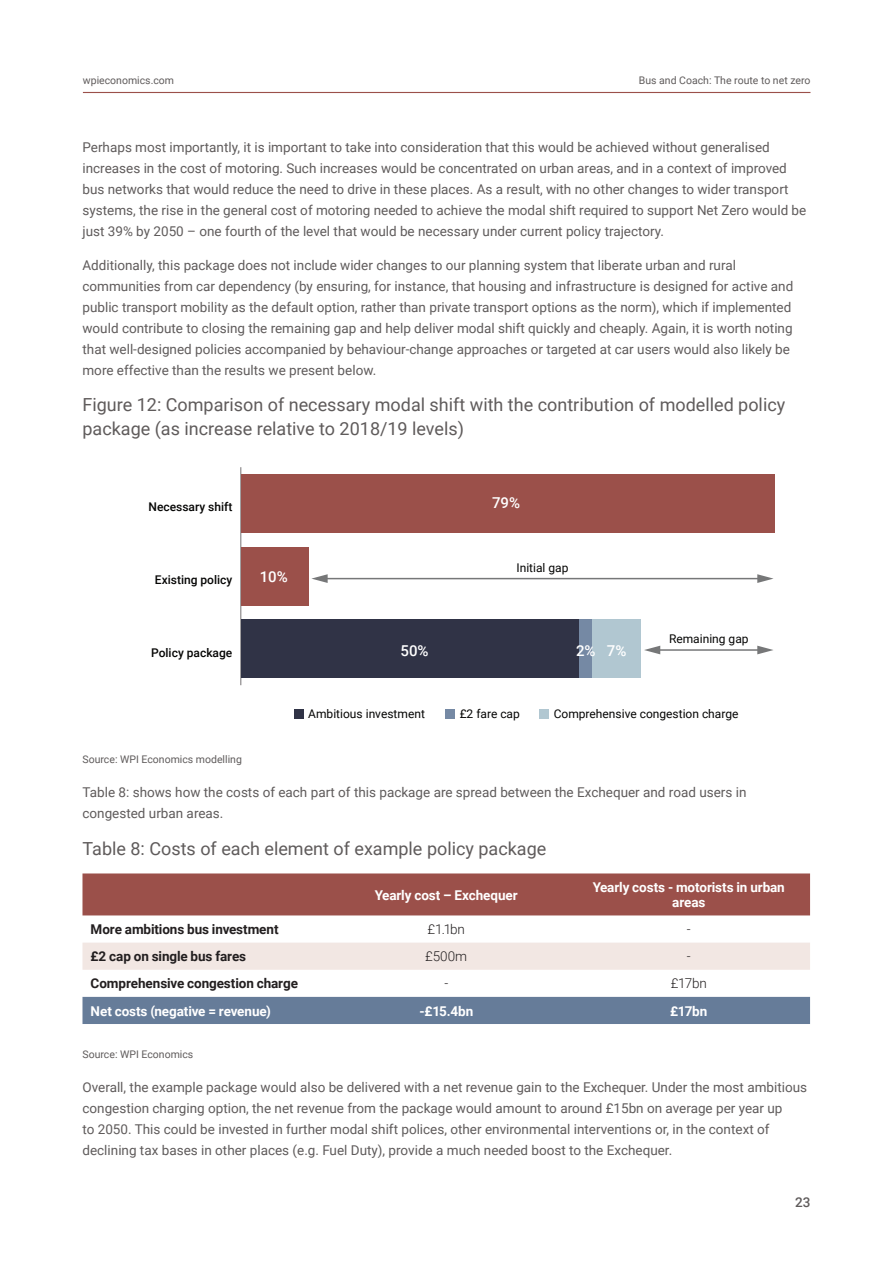
<style>
.page{position:relative;width:893px;height:1263px;background:#fff}
.page>*{position:absolute;margin:0;border:0;box-sizing:border-box;transform-origin:0 0}
._9_Body_Text_Left{font:18px/24px "Roboto";color:#5f5b5b}
.t1{font:500 15px "Roboto";color:#fff}
._9_Body_Text_Left-2{font:13.5px/21px "Roboto";color:#5f5b5b}
.Normal_WPI_Normal{font:700 13.5px/14.9px "Roboto";letter-spacing:-.005em;color:#fff;text-align:center}
.Normal_WPI_Normal-2{font:700 13.5px "Roboto";letter-spacing:-.005em;color:#231f20}
.Normal_WPI_Normal-3{font:300 13.5px "Roboto";letter-spacing:-.015em;color:#231f20}
.t2{font:500 13.5px "Roboto";color:#5f5b5b}
.t3{font:12px "Roboto";color:#050504}
.t4{font:500 12px "Roboto";color:#050504}
._9_Body_Text_Left-3{font:10.5px "Roboto";color:#5f5b5b}
</style>
<div class="page">
<hr style="left:83px;top:92px;width:727px;height:1px;background:#9b504a">
<div style="left:82px;top:873px;width:728px;height:42px;background:#9b504a"></div>
<div style="left:82px;top:942px;width:728px;height:28px;background:#f2e7e3"></div>
<div style="left:82px;top:997px;width:728px;height:27px;background:#667c99"></div>
<hr style="left:241px;top:467px;width:1px;height:218px;background:#767374">
<div style="left:591px;top:620px;width:50px;height:58px;background:#b1c7d1"></div>
<div style="left:579px;top:620px;width:12px;height:58px;background:#7589a4"></div>
<div style="left:241px;top:474px;width:534px;height:59px;background:#9b504a"></div>
<div style="left:241px;top:547px;width:67px;height:58px;background:#9b504a"></div>
<div style="left:241px;top:620px;width:338px;height:58px;background:#303346"></div>
<hr style="left:325px;top:578px;width:435px;height:1px;background:#767778">
<svg style="left:311px;top:574px;width:17px;height:9px"></svg>
<svg style="left:757px;top:574px;width:17px;height:9px"></svg>
<div style="left:294px;top:709px;width:10px;height:9px;background:#303346"></div>
<div style="left:445px;top:709px;width:10px;height:9px;background:#7589a4"></div>
<div style="left:540px;top:709px;width:9px;height:9px;background:#b1c7d1"></div>
<hr style="left:657px;top:649px;width:103px;height:2px;background:#767778">
<svg style="left:644px;top:646px;width:16px;height:8px"></svg>
<svg style="left:757px;top:646px;width:16px;height:8px"></svg>
<p class="_9_Body_Text_Left-3" style="left:83px;top:72px;width:93px">wpieconomics.com</p>
<p class="_9_Body_Text_Left-3" style="left:639px;top:72px;width:173px">Bus and Coach: The route to net zero</p>
<p class="_9_Body_Text_Left-2" style="left:82px;top:136px;width:725px">Perhaps most importantly, it is important to take into consideration that this would be achieved without generalised increases in the cost of motoring. Such increases would be concentrated on urban areas, and in a context of improved bus networks that would reduce the need to drive in these places. As a result, with no other changes to wider transport systems, the rise in the general cost of motoring needed to achieve the modal shift required to support Net Zero would be just 39% by 2050 – one fourth of the level that would be necessary under current policy trajectory.</p>
<p class="_9_Body_Text_Left-2" style="left:82px;top:254px;width:712px">Additionally, this package does not include wider changes to our planning system that liberate urban and rural communities from car dependency (by ensuring, for instance, that housing and infrastructure is designed for active and public transport mobility as the default option, rather than private transport options as the norm), which if implemented would contribute to closing the remaining gap and help deliver modal shift quickly and cheaply. Again, it is worth noting that well-designed policies accompanied by behaviour-change approaches or targeted at car users would also likely be more effective than the results we present below.</p>
<p class="_9_Body_Text_Left" style="left:82px;top:392px;width:704px">Figure 12: Comparison of necessary modal shift with the contribution of modelled policy package (as increase relative to 2018/19 levels)</p>
<p class="t4" style="left:148px;top:498px;width:85px">Necessary shift</p>
<p class="t1" style="left:492px;top:492px;width:30px">79%</p>
<p class="t4" style="left:155px;top:571px;width:79px">Existing policy</p>
<p class="t4" style="left:151px;top:644px;width:83px">Policy package</p>
<p class="t1" style="left:260px;top:566px;width:30px">10%</p>
<p class="t3" style="left:516px;top:559px;width:54px">Initial gap</p>
<p class="t1" style="left:401px;top:640px;width:30px">50%</p>
<p class="t1" style="left:576px;top:640px;width:52px">2% 7%</p>
<p class="t3" style="left:669px;top:630px;width:81px">Remaining gap</p>
<p class="t3" style="left:308px;top:705px;width:118px">Ambitious investment</p>
<p class="t3" style="left:460px;top:705px;width:62px">£2 fare cap</p>
<p class="t3" style="left:554px;top:705px;width:186px">Comprehensive congestion charge</p>
<p class="_9_Body_Text_Left-3" style="left:82px;top:752px;width:161px">Source: WPI Economics modelling</p>
<p class="_9_Body_Text_Left-2" style="left:82px;top:781px;width:665px">Table 8: shows how the costs of each part of this package are spread between the Exchequer and road users in congested urban areas.</p>
<p class="_9_Body_Text_Left" style="left:82px;top:836px;width:465px">Table 8: Costs of each element of example policy package</p>
<p class="Normal_WPI_Normal" style="left:375px;top:887px;width:144px">Yearly cost – Exchequer</p>
<p class="Normal_WPI_Normal" style="left:593px;top:879px;width:194px">Yearly costs - motorists in urban areas</p>
<p class="Normal_WPI_Normal-2" style="left:91px;top:920px;width:190px">More ambitions bus investment</p>
<p class="Normal_WPI_Normal-3" style="left:428px;top:920px;width:39px">£1.1bn</p>
<p class="Normal_WPI_Normal-3" style="left:687px;top:920px;width:5px">-</p>
<p class="Normal_WPI_Normal-2" style="left:91px;top:947px;width:157px">£2 cap on single bus fares</p>
<p class="Normal_WPI_Normal-3" style="left:425px;top:947px;width:43px">£500m</p>
<p class="Normal_WPI_Normal-3" style="left:687px;top:947px;width:5px">-</p>
<p class="Normal_WPI_Normal-2" style="left:91px;top:974px;width:209px">Comprehensive congestion charge</p>
<p class="Normal_WPI_Normal-3" style="left:444px;top:974px;width:5px">-</p>
<p class="Normal_WPI_Normal-3" style="left:671px;top:974px;width:38px">£17bn</p>
<p class="Normal_WPI_Normal" style="left:91px;top:1003px;width:182px">Net costs (negative = revenue)</p>
<p class="Normal_WPI_Normal" style="left:419px;top:1003px;width:55px">-£15.4bn</p>
<p class="Normal_WPI_Normal" style="left:670px;top:1003px;width:39px">£17bn</p>
<p class="_9_Body_Text_Left-3" style="left:82px;top:1047px;width:112px">Source: WPI Economics</p>
<p class="_9_Body_Text_Left-2" style="left:82px;top:1076px;width:726px">Overall, the example package would also be delivered with a net revenue gain to the Exchequer. Under the most ambitious congestion charging option, the net revenue from the package would amount to around £15bn on average per year up<br>to 2050. This could be invested in further modal shift polices, other environmental interventions or, in the context of declining tax bases in other places (e.g. Fuel Duty), provide a much needed boost to the Exchequer.</p>
<p class="t2" style="left:795px;top:1192px;width:17px">23</p>
</div>
